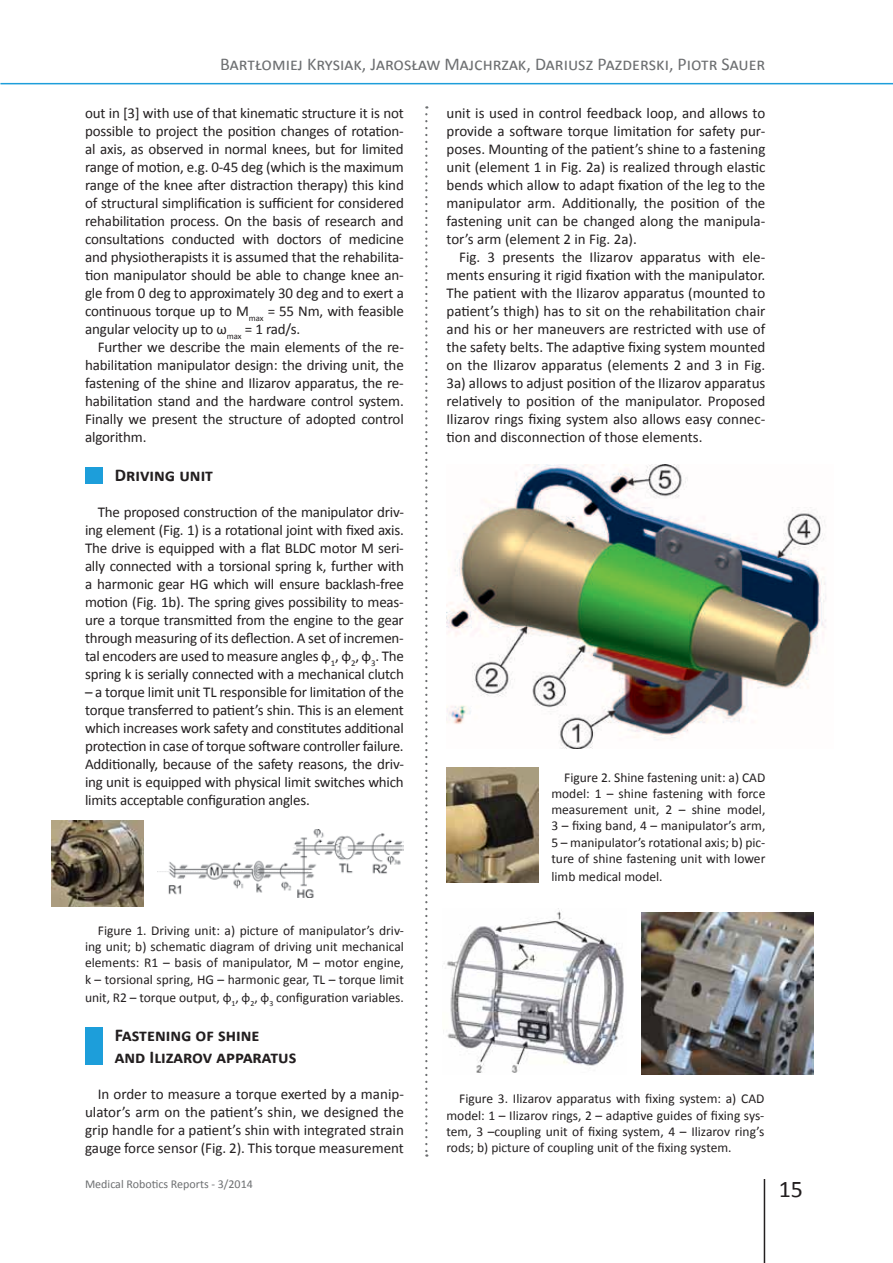
<style>
.page{position:relative;width:893px;height:1263px;background:#fff}
.page>*{position:absolute;margin:0;border:0;box-sizing:border-box;transform-origin:0 0}
.t1{font:24px "Calibri";color:#231f20}
.t2{font:18px "Calibri";color:#6d6f71}
.t3{font:700 18px/21.6px "Calibri";color:#231f20}
.t4{font:15px/18px "Calibri";letter-spacing:-.01em;color:#231f20;text-align:justify}
.t5{font:13.5px/16.2px "Calibri";color:#231f20;text-align:justify}
.t6{font:12px "Calibri";color:#6d6f71}
</style>
<div class="page">
<hr style="left:764px;top:1179px;width:1px;height:84px;background:#231f20">
<hr style="left:0;top:83px;width:893px;height:1px;background:#1d9eda">
<div style="left:85px;top:467px;width:17px;height:17px;background:#1d9eda"></div>
<img style="left:51px;top:821px;width:92px;height:85px">
<img style="left:157px;top:829px;width:247px;height:68px">
<div style="left:85px;top:1027px;width:17px;height:37px;background:#1d9eda"></div>
<img style="left:446px;top:464px;width:380px;height:284px">
<img style="left:446px;top:768px;width:93px;height:114px">
<img style="left:444px;top:910px;width:180px;height:163px">
<img style="left:641px;top:912px;width:172px;height:162px">
<svg style="left:425px;top:106px;width:2px;height:1051px"></svg>
<p class="t2" style="left:220px;top:53px;width:547px">Bartłomiej Krysiak, Jarosław Majchrzak, Dariusz Pazderski, Piotr Sauer</p>
<p class="t4" style="left:85px;top:103px;width:320px">out in [3] with use of that kinematic structure it is not possible to project the position changes of rotation&shy;al axis, as observed in normal knees, but for limited range of motion, e.g. 0-45 deg (which is the maximum range of the knee after distraction therapy) this kind of structural simplification is sufficient for considered rehabilitation process. On the basis of research and consultations conducted with doctors of medicine and physiotherapists it is assumed that the rehabilita&shy;tion manipulator should be able to change knee an&shy;gle from 0 deg to approximately 30 deg and to exert a continuous torque up to M<sub>max</sub> = 55 Nm, with feasible angular velocity up to ω<sub>max</sub> = 1 rad/s.</p>
<p class="t4" style="left:85px;top:337px;width:320px;text-indent:13px">Further we describe the main elements of the re&shy;habilitation manipulator design: the driving unit, the fastening of the shine and Ilizarov apparatus, the re&shy;habilitation stand and the hardware control system.<br>Finally we present the structure of adopted control algorithm.</p>
<p class="t3" style="left:115px;top:464px;width:100px">Driving unit</p>
<p class="t4" style="left:85px;top:503px;width:320px;text-indent:13px">The proposed construction of the manipulator driv&shy;ing element (Fig. 1) is a rotational joint with fixed axis.<br>The drive is equipped with a flat BLDC motor M seri&shy;ally connected with a torsional spring k, further with a harmonic gear HG which will ensure backlash-free motion (Fig. 1b). The spring gives possibility to meas&shy;ure a torque transmitted from the engine to the gear through measuring of its deflection. A set of incremen&shy;tal encoders are used to measure angles φ<sub>1</sub>, φ<sub>2</sub>, φ<sub>3</sub>. The spring k is serially connected with a mechanical clutch</p>
<p class="t4" style="left:85px;top:683px;width:320px">– a torque limit unit TL responsible for limitation of the torque transferred to patient’s shin. This is an element which increases work safety and constitutes additional protection in case of torque software controller failure.<br>Additionally, because of the safety reasons, the driv&shy;ing unit is equipped with physical limit switches which limits acceptable configuration angles.</p>
<p class="t4" style="left:446px;top:103px;width:320px">unit is used in control feedback loop, and allows to provide a software torque limitation for safety pur&shy;poses. Mounting of the patient’s shine to a fastening unit (element 1 in Fig. 2a) is realized through elastic bends which allow to adapt fixation of the leg to the manipulator arm. Additionally, the position of the fastening unit can be changed along the manipula&shy;tor’s arm (element 2 in Fig. 2a).</p>
<p class="t4" style="left:446px;top:247px;width:321px;text-indent:13px">Fig. 3 presents the Ilizarov apparatus with ele&shy;ments ensuring it rigid fixation with the manipulator.<br>The patient with the Ilizarov apparatus (mounted to patient’s thigh) has to sit on the rehabilitation chair and his or her maneuvers are restricted with use of the safety belts. The adaptive fixing system mounted on the Ilizarov apparatus (elements 2 and 3 in Fig.<br>3a) allows to adjust position of the Ilizarov apparatus relatively to position of the manipulator. Proposed Ilizarov rings fixing system also allows easy connec&shy;tion and disconnection of those elements.</p>
<p class="t5" style="left:551px;top:769px;width:215px;text-indent:13px">Figure 2. Shine fastening unit: a) CAD model: 1 – shine fastening with force measurement unit, 2 – shine model, 3 – fixing band, 4 – manipulator’s arm, 5 – manipulator’s rotational axis; b) pic&shy;ture of shine fastening unit with lower</p>
<p class="t5" style="left:551px;top:868px;width:113px">limb medical model.</p>
<p class="t5" style="left:85px;top:922px;width:320px;text-indent:13px">Figure 1. Driving unit: a) picture of manipulator’s driv&shy;ing unit; b) schematic diagram of driving unit mechanical elements: R1 – basis of manipulator, M – motor engine, k – torsional spring, HG – harmonic gear, TL – torque limit</p>
<p class="t5" style="left:85px;top:988px;width:320px">unit, R2 – torque output, φ<sub>1</sub>, φ<sub>2</sub>, φ<sub>3</sub> configuration variables.</p>
<p class="t3" style="left:115px;top:1023px;width:183px">Fastening of shine<br>and Ilizarov apparatus</p>
<p class="t4" style="left:85px;top:1084px;width:320px;text-indent:13px">In order to measure a torque exerted by a manip&shy;ulator’s arm on the patient’s shin, we designed the grip handle for a patient’s shin with integrated strain gauge force sensor (Fig. 2). This torque measurement</p>
<p class="t5" style="left:446px;top:1090px;width:319px;text-indent:13px">Figure 3. Ilizarov apparatus with fixing system: a) CAD model: 1 – Ilizarov rings, 2 – adaptive guides of fixing sys&shy;tem, 3 –coupling unit of fixing system, 4 – Ilizarov ring’s rods; b) picture of coupling unit of the fixing system.</p>
<p class="t6" style="left:85px;top:1176px;width:169px">Medical Robotics Reports - 3/2014</p>
<h1 class="t1" style="left:779px;top:1174px;width:26px">15</h1>
</div>
